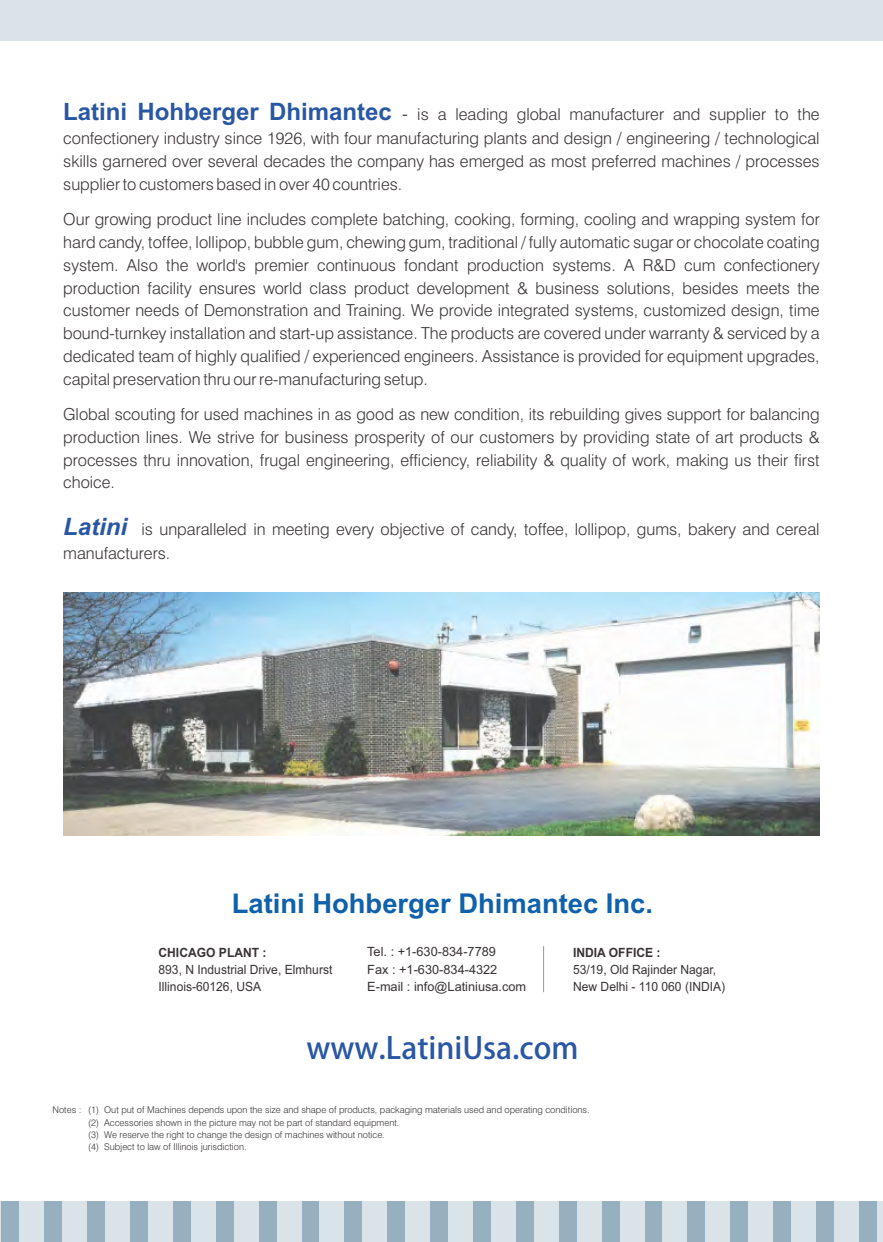
<style>
.page{position:relative;width:883px;height:1242px;background:#fff}
.page>*{position:absolute;margin:0;border:0;box-sizing:border-box;transform-origin:0 0}
.t1{font:30px "Adobe Heiti Std";color:#2957a3}
.t2{font:700 27.3px "Arial";color:#0f61ab}
.t3{font:300 16.5px/22.8px "Swiss 721 BT";color:#383336;text-align:justify}
.t4{font:12.75px/17.1px "Arial";color:#383336;scale:.95 1}
.t5{font:12.75px/17.1px "Arial";color:#383336}
.t6{font:700 12.75px "Arial";color:#383336;scale:.95 1}
.t7{font:300 9.3px/12.3px "Swiss 721 BT";color:#383336}
.s1{font-family:"Arial";font-weight:700;font-size:24px;color:#2957a3}
.s2{font-size:18px}
.s3{font-family:"Arial";font-weight:700;font-style:italic;font-size:24px;color:#2957a3}
</style>
<div class="page">
<div style="left:0;top:0;width:882px;height:41px;background:#d9e3e8"></div>
<div style="left:0;top:1202px;width:882px;height:40px;background:#96b0bf"></div>
<div style="left:877px;top:1202px;width:5px;height:40px;background:#d9e3e8"></div>
<div style="left:834px;top:1202px;width:24px;height:40px;background:#d9e3e8"></div>
<div style="left:791px;top:1202px;width:25px;height:40px;background:#d9e3e8"></div>
<div style="left:748px;top:1202px;width:25px;height:40px;background:#d9e3e8"></div>
<div style="left:705px;top:1202px;width:25px;height:40px;background:#d9e3e8"></div>
<div style="left:662px;top:1202px;width:25px;height:40px;background:#d9e3e8"></div>
<div style="left:619px;top:1202px;width:25px;height:40px;background:#d9e3e8"></div>
<div style="left:577px;top:1202px;width:24px;height:40px;background:#d9e3e8"></div>
<div style="left:534px;top:1202px;width:24px;height:40px;background:#d9e3e8"></div>
<div style="left:491px;top:1202px;width:24px;height:40px;background:#d9e3e8"></div>
<div style="left:448px;top:1202px;width:25px;height:40px;background:#d9e3e8"></div>
<div style="left:405px;top:1202px;width:25px;height:40px;background:#d9e3e8"></div>
<div style="left:362px;top:1202px;width:25px;height:40px;background:#d9e3e8"></div>
<div style="left:319px;top:1202px;width:25px;height:40px;background:#d9e3e8"></div>
<div style="left:277px;top:1202px;width:24px;height:40px;background:#d9e3e8"></div>
<div style="left:234px;top:1202px;width:24px;height:40px;background:#d9e3e8"></div>
<div style="left:191px;top:1202px;width:24px;height:40px;background:#d9e3e8"></div>
<div style="left:148px;top:1202px;width:25px;height:40px;background:#d9e3e8"></div>
<div style="left:62px;top:1202px;width:25px;height:40px;background:#d9e3e8"></div>
<div style="left:19px;top:1202px;width:25px;height:40px;background:#d9e3e8"></div>
<hr style="left:0;top:1202px;width:1px;height:40px;background:#d9e3e8">
<div style="left:105px;top:1202px;width:25px;height:40px;background:#d9e3e8"></div>
<img style="left:63px;top:593px;width:756px;height:242px">
<hr style="left:543px;top:946px;width:1px;height:46px;background:#969999">
<p class="t3" style="left:63px;top:104px;width:758px;line-height:23.2px"><span class="s1">Latini Hohberger Dhimantec</span> <span class="s2">-</span> is a leading global manufacturer and supplier to the confectionery industry since 1926, with four manufacturing plants and design / engineering / technological skills garnered over several decades the company has emerged as most preferred machines / processes supplier to customers based in over 40 countries.</p>
<p class="t3" style="left:63px;top:210px;width:758px">Our growing product line includes complete batching, cooking, forming, cooling and wrapping system for hard candy, toffee, lollipop, bubble gum, chewing gum, traditional / fully automatic sugar or chocolate coating system. Also the world's premier continuous fondant production systems. A R&amp;D cum confectionery production facility ensures world class product development &amp; business solutions, besides meets the customer needs of Demonstration and Training. We provide integrated systems, customized design, time bound-turnkey installation and start-up assistance. The products are covered under warranty &amp; serviced by a dedicated team of highly qualified / experienced engineers. Assistance is provided for equipment upgrades, capital preservation thru our re-manufacturing setup.</p>
<p class="t3" style="left:63px;top:405px;width:758px">Global scouting for used machines in as good as new condition, its rebuilding gives support for balancing production lines. We strive for business prosperity of our customers by providing state of art products &amp; processes thru innovation, frugal engineering, efficiency, reliability &amp; quality of work, making us their first choice.</p>
<p class="t3" style="left:63px;top:518px;width:757px;line-height:24.2px"><span class="s3">Latini</span> is unparalleled in meeting every objective of candy, toffee, lollipop, gums, bakery and cereal manufacturers.</p>
<h2 class="t2" style="left:232px;top:894px;width:422px">Latini Hohberger Dhimantec Inc.</h2>
<p class="t6" style="left:573px;top:947px;width:94px">INDIA OFFICE :</p>
<p class="t4" style="left:573px;top:962px;width:162px">53/19, Old Rajinder Nagar,<br>New Delhi - 110 060 (INDIA)</p>
<p class="t5" style="left:367px;top:945px;width:160px">Tel. : +1-630-834-7789<br>Fax : +1-630-834-4322<br>E-mail : info@Latiniusa.com</p>
<p class="t6" style="left:158px;top:947px;width:115px">CHICAGO PLANT :</p>
<p class="t4" style="left:158px;top:962px;width:184px">893, N Industrial Drive, Elmhurst<br>Illinois-60126, USA</p>
<h1 class="t1" style="left:306px;top:1032px;width:273px">www.LatiniUsa.com</h1>
<p class="t7" style="left:88px;top:1105px;width:503px;text-indent:-36px">Notes : (1) Out put of Machines depends upon the size and shape of products, packaging materials used and operating conditions. (2) Accessories shown in the picture may not be part of standard equipment.<br>(3) We reserve the right to change the design of machines without notice.<br>(4) Subject to law of Illinois jurisdiction.</p>
</div>
